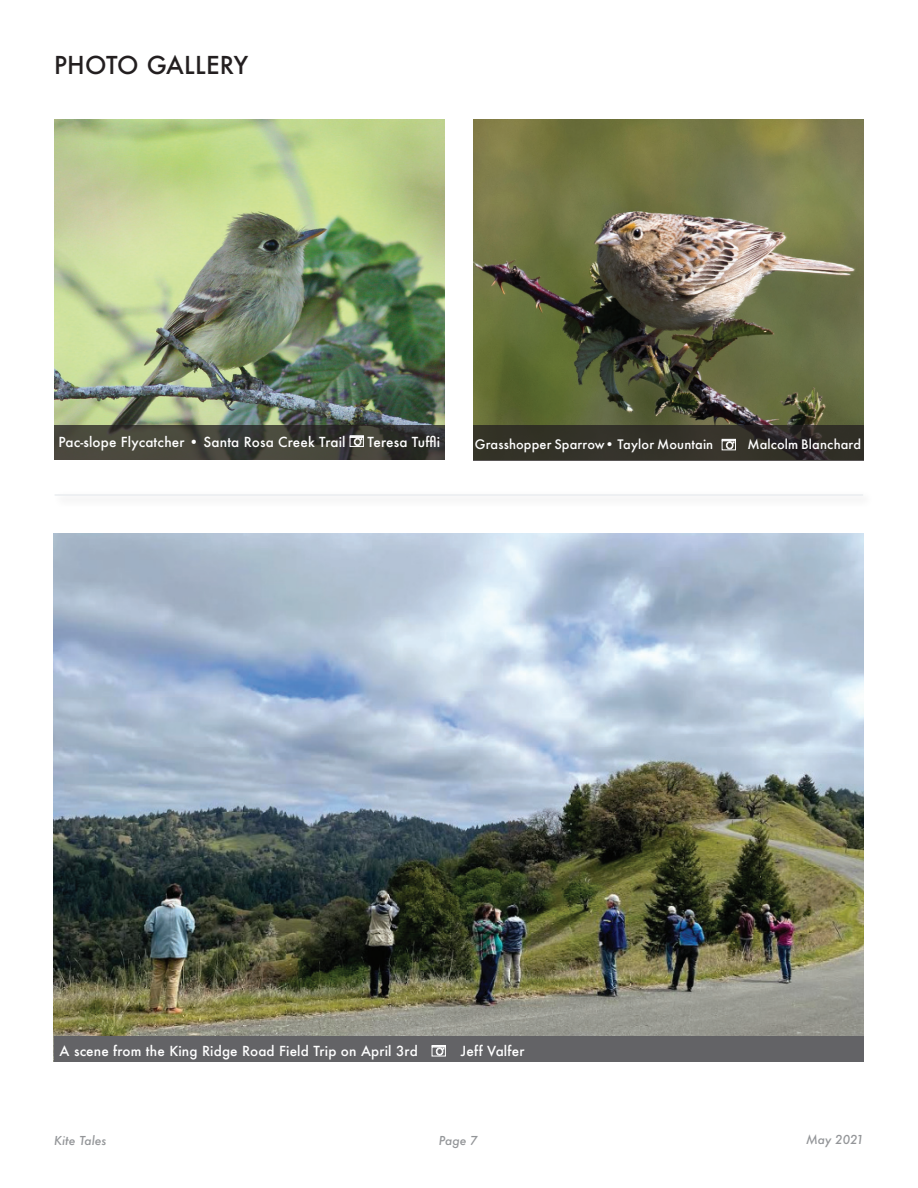
<style>
.page{position:relative;width:918px;height:1188px;background:#fff}
.page>*{position:absolute;margin:0;border:0;box-sizing:border-box;transform-origin:0 0}
.t1{font:500 24px "Futura";letter-spacing:.01em;color:#231f20}
.t2{font:500 13.5px "Futura";letter-spacing:.01em;color:#fff}
.t3{font:500 12.75px "Futura";letter-spacing:.01em;color:#fff}
.t4{font:italic 500 12px "Futura";color:#939598}
</style>
<div class="page">
<img style="left:55px;top:119px;width:390px;height:306px">
<svg style="left:54px;top:425px;width:391px;height:35px;background:#3f3f37"></svg>
<div style="left:350px;top:437px;width:14px;height:10px;border:1px solid #fff"></div>
<div style="left:354px;top:438px;width:7px;height:8px;border:1px solid #fff;border-radius:50%"></div>
<svg style="left:350px;top:436px;width:14px;height:9px"></svg>
<img style="left:474px;top:119px;width:390px;height:306px">
<svg style="left:474px;top:425px;width:390px;height:36px;background:#333129"></svg>
<div style="left:722px;top:441px;width:14px;height:9px;border:1px solid #fff"></div>
<div style="left:726px;top:441px;width:7px;height:8px;border:1px solid #fff;border-radius:50%"></div>
<svg style="left:722px;top:439px;width:14px;height:9px"></svg>
<img style="left:54px;top:533px;width:809px;height:503px">
<div style="left:54px;top:1036px;width:809px;height:25px;background:#636366"></div>
<div style="left:52px;top:490px;width:823px;height:18px;background:#fafafa"></div>
<hr style="left:55px;top:494px;width:808px;height:2px;background:#eaedf0">
<div style="left:432px;top:1047px;width:14px;height:9px;border:1px solid #fff"></div>
<svg style="left:432px;top:1045px;width:14px;height:10px"></svg>
<h1 class="t1" style="left:54px;top:48px;width:196px">PHOTO GALLERY</h1>
<p class="t2" style="left:59px;top:433px;width:289px">Pac-slope Flycatcher • Santa Rosa Creek Trail</p>
<p class="t2" style="left:367px;top:433px;width:74px">Teresa Tuffli</p>
<p class="t3" style="left:475px;top:436px;width:240px">Grasshopper Sparrow• Taylor Mountain</p>
<p class="t3" style="left:747px;top:436px;width:115px">Malcolm Blanchard</p>
<p class="t2" style="left:60px;top:1042px;width:360px">A scene from the King Ridge Road Field Trip on April 3rd</p>
<p class="t2" style="left:461px;top:1042px;width:65px">Jeff Valfer</p>
<p class="t4" style="left:54px;top:1132px;width:54px">Kite Tales</p>
<p class="t4" style="left:439px;top:1132px;width:40px">Page 7</p>
<p class="t4" style="left:806px;top:1131px;width:59px">May 2021</p>
</div>
